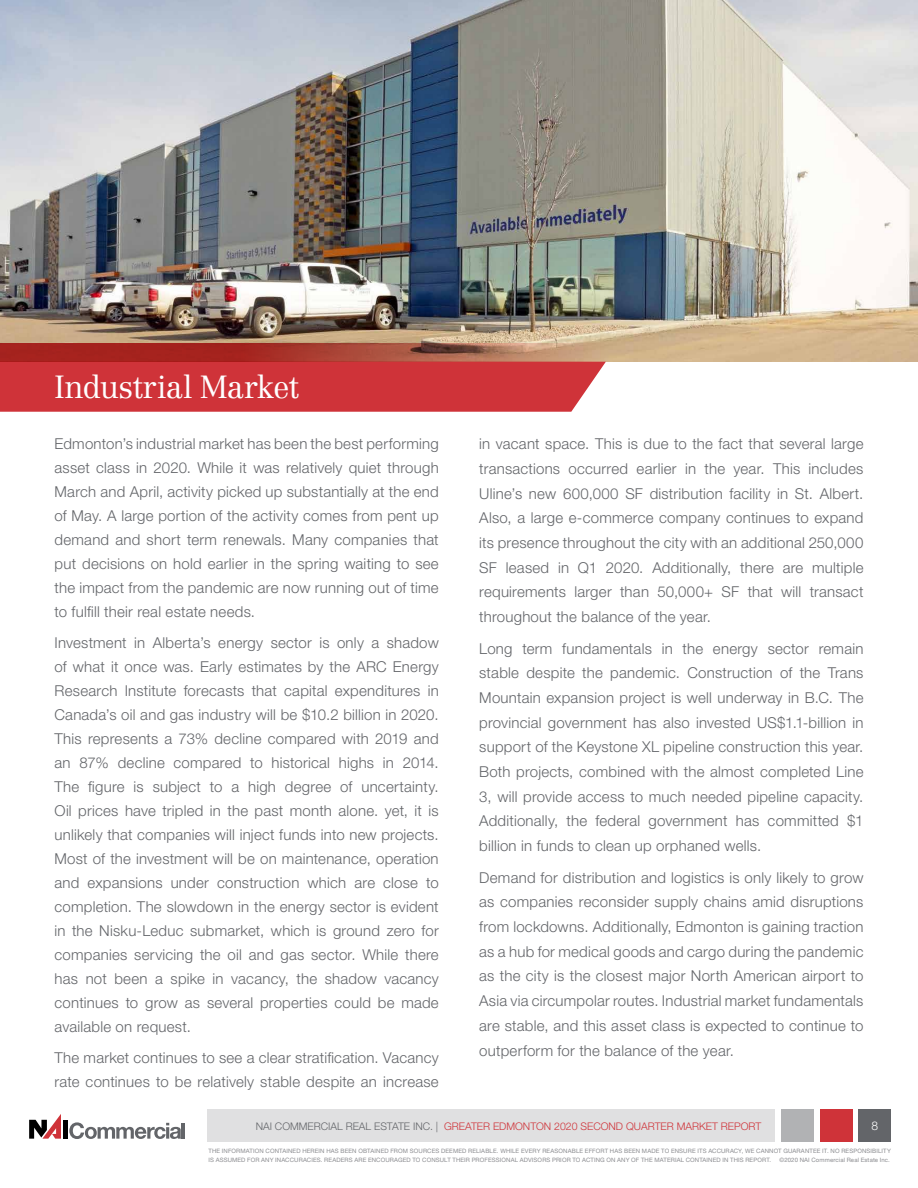
<style>
.page{position:relative;width:918px;height:1188px;background:#fff}
.page>*{position:absolute;margin:0;border:0;box-sizing:border-box;transform-origin:0 0}
.t1{font:300 31.5px "Centennial LT Std";letter-spacing:-.02em;color:#fff}
.t2{font:300 15px/24px "Helvetica Neue LT Std";letter-spacing:.015em;color:#636569;text-align:justify}
.t3{font:300 12px "Helvetica Neue LT Std";color:#fff}
.t4{font:300 10.5px "Helvetica Neue LT Std";color:#cf3339}
.t5{font:6px/9px "Helvetica Neue LT Std";letter-spacing:.02em;color:#8a8b8f}
.s1{color:#636569}
</style>
<div class="page">
<div style="left:207px;top:1110px;width:568px;height:32px;background:#e0e0e1"></div>
<div style="left:781px;top:1110px;width:33px;height:32px;background:#b1b2b4"></div>
<div style="left:820px;top:1110px;width:32px;height:32px;background:#cf3339"></div>
<div style="left:859px;top:1110px;width:32px;height:32px;background:#636569"></div>
<div style="left:63px;top:1120px;width:5px;height:19px;background:#000"></div>
<svg style="left:29px;top:1114px;width:32px;height:25px"></svg>
<svg style="left:69px;top:1122px;width:112px;height:17px"></svg>
<hr style="left:182px;top:1123px;width:3px;height:16px;background:#636569">
<img style="left:0;top:0;width:918px;height:343px">
<div style="left:0;top:362px;width:606px;height:50px;background:#cf3339"></div>
<svg style="left:0;top:343px;width:918px;height:19px;background:#b76c56"></svg>
<p class="t1" style="left:54px;top:369px;width:246px">Industrial Market</p>
<p class="t2" style="left:55px;top:432px;width:386px">Edmonton’s industrial market has been the best performing asset class in 2020. While it was relatively quiet through March and April, activity picked up substantially at the end of May. A large portion of the activity comes from pent up demand and short term renewals. Many companies that put decisions on hold earlier in the spring waiting to see the impact from the pandemic are now running out of time to fulfill their real estate needs.</p>
<p class="t2" style="left:55px;top:630px;width:386px">Investment in Alberta’s energy sector is only a shadow of what it once was. Early estimates by the ARC Energy Research Institute forecasts that capital expenditures in Canada’s oil and gas industry will be $10.2 billion in 2020.<br>This represents a 73% decline compared with 2019 and an 87% decline compared to historical highs in 2014.<br>The figure is subject to a high degree of uncertainty.<br>Oil prices have tripled in the past month alone. yet, it is unlikely that companies will inject funds into new projects.<br>Most of the investment will be on maintenance, operation and expansions under construction which are close to completion. The slowdown in the energy sector is evident in the Nisku-Leduc submarket, which is ground zero for companies servicing the oil and gas sector. While there has not been a spike in vacancy, the shadow vacancy continues to grow as several properties could be made available on request.</p>
<p class="t2" style="left:55px;top:1045px;width:386px">The market continues to see a clear stratification. Vacancy rate continues to be relatively stable despite an increase</p>
<p class="t2" style="left:479px;top:431px;width:386px;line-height:24.8px">in vacant space. This is due to the fact that several large transactions occurred earlier in the year. This includes Uline’s new 600,000 SF distribution facility in St. Albert.<br>Also, a large e-commerce company continues to expand its presence throughout the city with an additional 250,000<br>SF leased in Q1 2020. Additionally, there are multiple requirements larger than 50,000+ SF that will transact throughout the balance of the year.</p>
<p class="t2" style="left:479px;top:636px;width:386px;line-height:24.8px">Long term fundamentals in the energy sector remain stable despite the pandemic. Construction of the Trans Mountain expansion project is well underway in B.C. The provincial government has also invested US$1.1-billion in support of the Keystone XL pipeline construction this year.<br>Both projects, combined with the almost completed Line 3, will provide access to much needed pipeline capacity.<br>Additionally, the federal government has committed $1 billion in funds to clean up orphaned wells.</p>
<p class="t2" style="left:479px;top:865px;width:386px;line-height:24.8px">Demand for distribution and logistics is only likely to grow as companies reconsider supply chains amid disruptions from lockdowns. Additionally, Edmonton is gaining traction as a hub for medical goods and cargo during the pandemic as the city is the closest major North American airport to Asia via circumpolar routes. Industrial market fundamentals are stable, and this asset class is expected to continue to outperform for the balance of the year.</p>
<p class="t4" style="left:256px;top:1119px;width:507px"><span class="s1">NAI COMMERCIAL REAL ESTATE INC. |</span> GREATER EDMONTON 2020 SECOND QUARTER MARKET REPORT</p>
<p class="t3" style="left:871px;top:1119px;width:8px">8</p>
<p class="t5" style="left:208px;top:1147px;width:684px">THE INFORMATION CONTAINED HEREIN HAS BEEN OBTAINED FROM SOURCES DEEMED RELIABLE. WHILE EVERY REASONABLE EFFORT HAS BEEN MADE TO ENSURE ITS ACCURACY, WE CANNOT GUARANTEE IT. NO RESPONSIBILITY<br>IS ASSUMED FOR ANY INACCURACIES. READERS ARE ENCOURAGED TO CONSULT THEIR PROFESSIONAL ADVISORS PRIOR TO ACTING ON ANY OF THE MATERIAL CONTAINED IN THIS REPORT.</p>
<p class="t5" style="left:779px;top:1156px;width:112px">©2020 NAI Commercial Real Estate Inc.</p>
</div>
